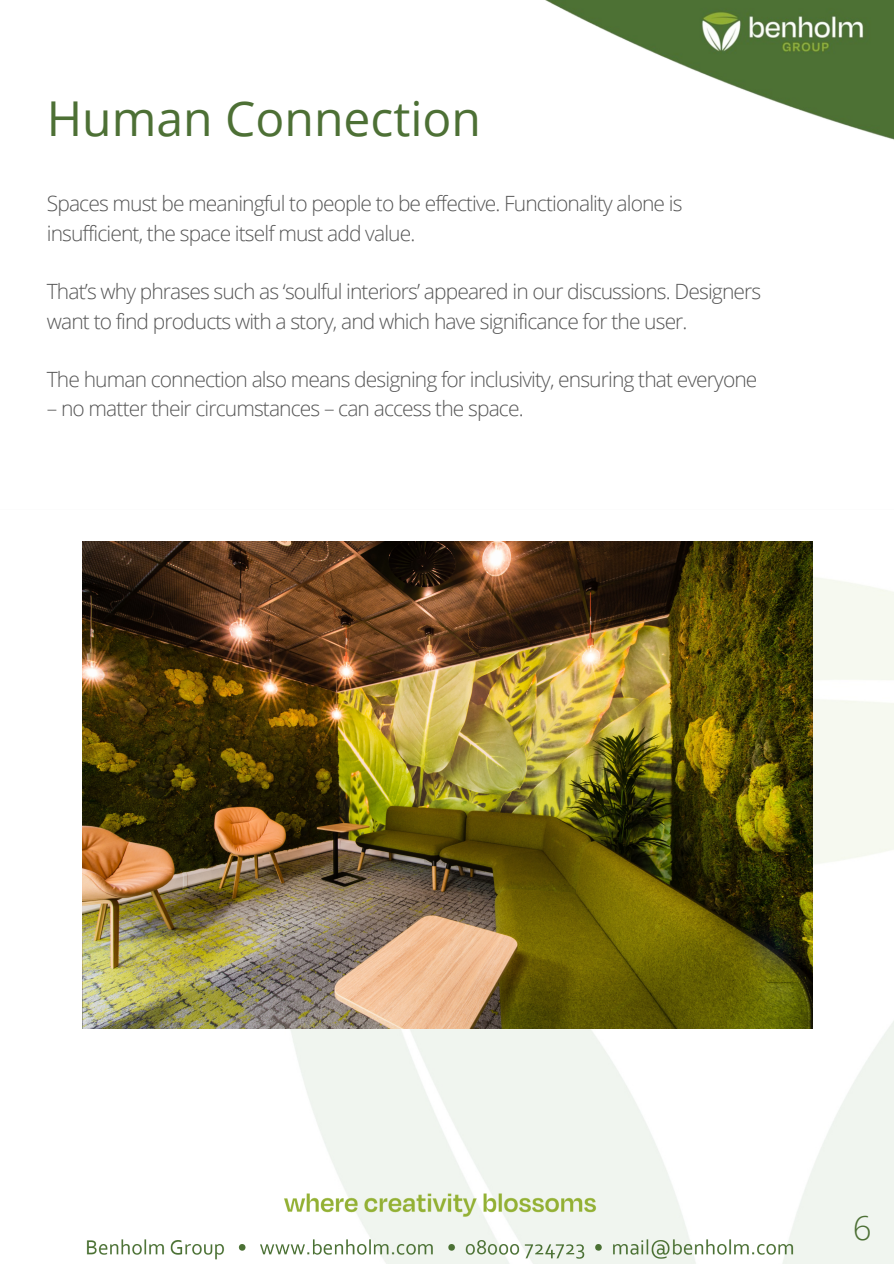
<style>
.page{position:relative;width:894px;height:1264px;background:#fff}
.page>*{position:absolute;margin:0;border:0;box-sizing:border-box;transform-origin:0 0}
.t1{font:48px "Open Sans";color:#4d7035}
.t2{font:300 33px "Open Sans";color:#4d7035}
.t3{font:300 21px/29.2px "Open Sans";letter-spacing:-.04em;color:#575757}
</style>
<div class="page">
<img style="left:82px;top:0;width:811px;height:1263px">
<img style="left:82px;top:541px;width:730px;height:487px">
<p class="t1" style="left:47px;top:85px;width:435px">Human Connection</p>
<p class="t3" style="left:47px;top:189px;width:637px">Spaces must be meaningful to people to be effective. Functionality alone is insufficient, the space itself must add value.</p>
<p class="t3" style="left:47px;top:276px;width:715px">That’s why phrases such as ‘soulful interiors’ appeared in our discussions. Designers want to find products with a story, and which have significance for the user.</p>
<p class="t3" style="left:47px;top:364px;width:712px">The human connection also means designing for inclusivity, ensuring that everyone</p>
<p class="t3" style="left:47px;top:393px;width:478px">– no matter their circumstances – can access the space.</p>
<p class="t2" style="left:852px;top:1204px;width:20px">6</p>
</div>
